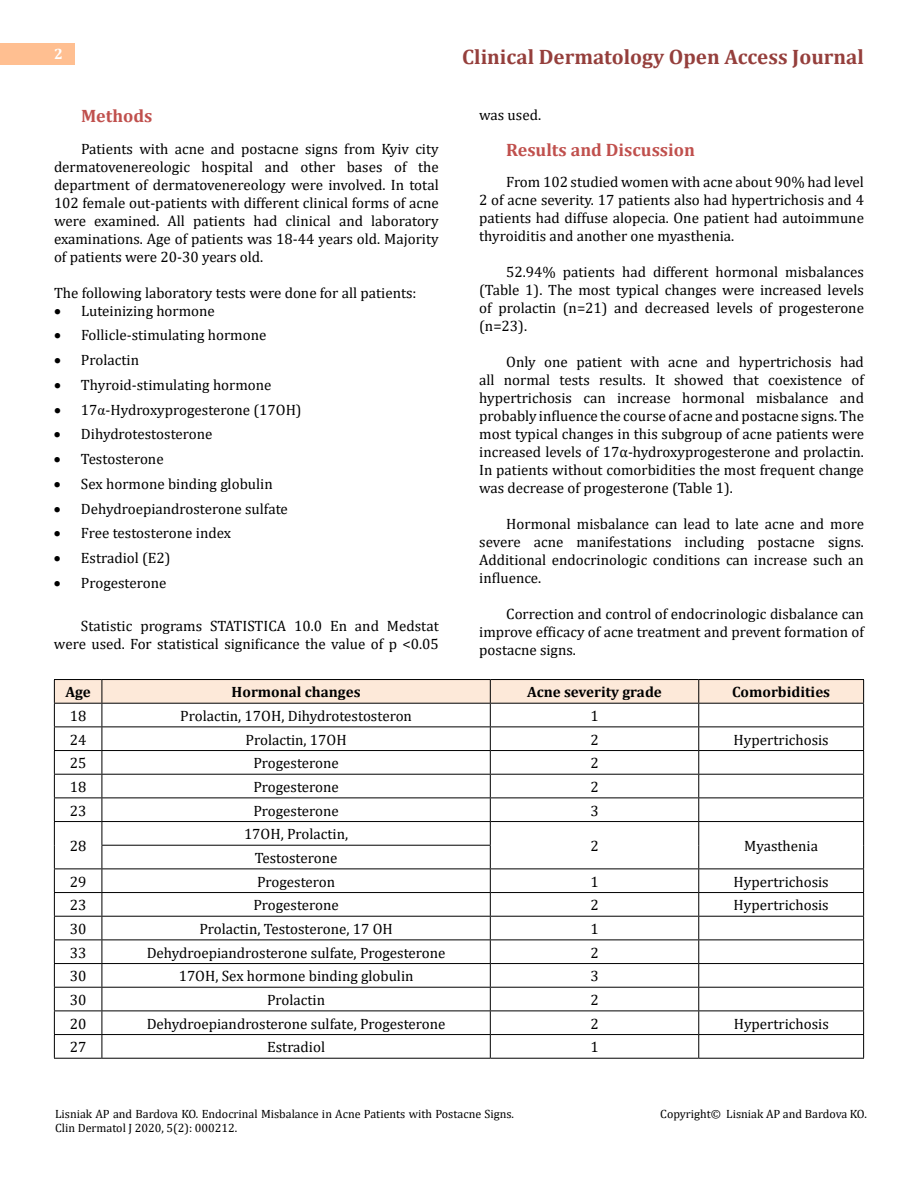
<style>
.page{position:relative;width:918px;height:1188px;background:#fff}
.page>*{position:absolute;margin:0;border:0;box-sizing:border-box;transform-origin:0 0}
.t1{font:700 21px "Cambria";color:#953f3c}
.t2{font:700 18px "Cambria";color:#c0504d}
.t3{font:15px/18px "Cambria";color:#000;text-align:justify}
.t4{font:700 15px "Cambria";color:#000}
.t5{font:700 15px "Cambria";color:#fff}
.t6{font:12px/14.4px "Cambria";color:#000}
.s1{font-family:"Times New Roman"}
</style>
<div class="page">
<div style="left:0;top:43px;width:75px;height:21px;background:#ffbf91"></div>
<hr style="left:54px;top:679px;width:48px;height:1px;background:#000">
<hr style="left:102px;top:679px;width:388px;height:1px;background:#000">
<hr style="left:490px;top:679px;width:209px;height:1px;background:#000">
<hr style="left:699px;top:679px;width:165px;height:1px;background:#000">
<hr style="left:54px;top:1058px;width:48px;height:1px;background:#000">
<hr style="left:102px;top:1058px;width:388px;height:1px;background:#000">
<hr style="left:490px;top:1058px;width:209px;height:1px;background:#000">
<hr style="left:699px;top:1058px;width:165px;height:1px;background:#000">
<svg style="left:54px;top:680px;width:810px;height:378px"></svg>
<p class="t5" style="left:54px;top:44px;width:10px">2</p>
<p class="t2" style="left:81px;top:103px;width:73px">Methods</p>
<p class="t3" style="left:54px;top:139px;width:386px;text-indent:27px">Patients with acne and postacne signs from Kyiv city dermatovenereologic hospital and other bases of the department of dermatovenereology were involved. In total 102 female out-patients with different clinical forms of acne were examined. All patients had clinical and laboratory examinations. Age of patients was 18-44 years old. Majority of patients were 20-30 years old.</p>
<p class="t3" style="left:54px;top:283px;width:364px">The following laboratory tests were done for all patients:</p>
<p class="t3" style="left:54px;top:301px;width:162px">• Luteinizing hormone</p>
<p class="t3" style="left:54px;top:326px;width:214px">• Follicle-stimulating hormone</p>
<p class="t3" style="left:54px;top:351px;width:87px">• Prolactin</p>
<p class="t3" style="left:54px;top:376px;width:219px">• Thyroid-stimulating hormone</p>
<p class="t3" style="left:54px;top:400px;width:249px">• 17<span class="s1">α</span>-Hydroxyprogesterone (17ОН)</p>
<p class="t3" style="left:54px;top:425px;width:160px">• Dihydrotestosterone</p>
<p class="t3" style="left:54px;top:450px;width:111px">• Testosterone</p>
<p class="t3" style="left:54px;top:475px;width:220px">• Sex hormone binding globulin</p>
<p class="t3" style="left:54px;top:499px;width:235px">• Dehydroepiandrosterone sulfate</p>
<p class="t3" style="left:54px;top:524px;width:179px">• Free testosterone index</p>
<p class="t3" style="left:54px;top:549px;width:118px">• Estradiol (Е2)</p>
<p class="t3" style="left:54px;top:574px;width:114px">• Progesterone</p>
<p class="t3" style="left:54px;top:616px;width:386px;text-align:right">Statistic programs STATISTICA 10.0 En and Medstat were used. For statistical significance the value of р &lt;0.05</p>
<h1 class="t1" style="left:462px;top:42px;width:403px">Clinical Dermatology Open Access Journal</h1>
<p class="t3" style="left:479px;top:105px;width:63px">was used.</p>
<p class="t2" style="left:506px;top:137px;width:190px">Results and Discussion</p>
<p class="t3" style="left:479px;top:173px;width:386px;text-indent:27px">From 102 studied women with acne about 90% had level 2 of acne severity. 17 patients also had hypertrichosis and 4 patients had diffuse alopecia. One patient had autoimmune thyroiditis and another one myasthenia.</p>
<p class="t3" style="left:479px;top:263px;width:386px;text-indent:27px">52.94% patients had different hormonal misbalances (Table 1). The most typical changes were increased levels of prolactin (n=21) and decreased levels of progesterone (n=23).</p>
<p class="t3" style="left:479px;top:353px;width:386px;text-indent:27px">Only one patient with acne and hypertrichosis had all normal tests results. It showed that coexistence of hypertrichosis can increase hormonal misbalance and probably influence the course of acne and postacne signs. The most typical changes in this subgroup of acne patients were increased levels of 17α-hydroxyprogesterone and prolactin.<br>In patients without comorbidities the most frequent change was decrease of progesterone (Table 1).</p>
<p class="t3" style="left:479px;top:515px;width:386px;text-indent:27px">Hormonal misbalance can lead to late acne and more severe acne manifestations including postacne signs.<br>Additional endocrinologic conditions can increase such an influence.</p>
<p class="t3" style="left:479px;top:605px;width:386px;text-indent:27px">Correction and control of endocrinologic disbalance can improve efficacy of acne treatment and prevent formation of postacne signs.</p>
<p class="t4" style="left:65px;top:682px;width:27px">Age</p>
<p class="t4" style="left:232px;top:682px;width:130px">Hormonal changes</p>
<p class="t4" style="left:527px;top:682px;width:136px">Acne severity grade</p>
<p class="t4" style="left:732px;top:682px;width:100px">Comorbidities</p>
<p class="t3" style="left:70px;top:707px;width:18px">18</p>
<p class="t3" style="left:180px;top:707px;width:233px">Prolactin, 17ОН, Dihydrotestosteron</p>
<p class="t3" style="left:590px;top:707px;width:10px">1</p>
<p class="t3" style="left:70px;top:730px;width:18px">24</p>
<p class="t3" style="left:246px;top:730px;width:103px">Prolactin, 17ОН</p>
<p class="t3" style="left:590px;top:730px;width:10px">2</p>
<p class="t3" style="left:734px;top:730px;width:97px">Hypertrichosis</p>
<p class="t3" style="left:70px;top:754px;width:18px">25</p>
<p class="t3" style="left:253px;top:754px;width:87px">Progesterone</p>
<p class="t3" style="left:590px;top:754px;width:10px">2</p>
<p class="t3" style="left:70px;top:778px;width:18px">18</p>
<p class="t3" style="left:253px;top:778px;width:87px">Progesterone</p>
<p class="t3" style="left:590px;top:778px;width:10px">2</p>
<p class="t3" style="left:70px;top:801px;width:18px">23</p>
<p class="t3" style="left:253px;top:801px;width:87px">Progesterone</p>
<p class="t3" style="left:590px;top:801px;width:10px">3</p>
<p class="t3" style="left:70px;top:837px;width:18px">28</p>
<p class="t3" style="left:244px;top:825px;width:106px">17ОН, Prolactin,</p>
<p class="t3" style="left:590px;top:837px;width:10px">2</p>
<p class="t3" style="left:744px;top:837px;width:75px">Myasthenia</p>
<p class="t3" style="left:255px;top:849px;width:84px">Testosterone</p>
<p class="t3" style="left:70px;top:872px;width:18px">29</p>
<p class="t3" style="left:257px;top:872px;width:80px">Progesteron</p>
<p class="t3" style="left:590px;top:872px;width:10px">1</p>
<p class="t3" style="left:734px;top:872px;width:97px">Hypertrichosis</p>
<p class="t3" style="left:70px;top:896px;width:18px">23</p>
<p class="t3" style="left:253px;top:896px;width:87px">Progesterone</p>
<p class="t3" style="left:590px;top:896px;width:10px">2</p>
<p class="t3" style="left:734px;top:896px;width:97px">Hypertrichosis</p>
<p class="t3" style="left:70px;top:920px;width:18px">30</p>
<p class="t3" style="left:199px;top:920px;width:195px">Prolactin, Testosterone, 17 ОН</p>
<p class="t3" style="left:590px;top:920px;width:10px">1</p>
<p class="t3" style="left:70px;top:943px;width:18px">33</p>
<p class="t3" style="left:147px;top:943px;width:300px">Dehydroepiandrosterone sulfate, Progesterone</p>
<p class="t3" style="left:590px;top:943px;width:10px">2</p>
<p class="t3" style="left:70px;top:967px;width:18px">30</p>
<p class="t3" style="left:179px;top:967px;width:236px">17ОН, Sex hormone binding globulin</p>
<p class="t3" style="left:590px;top:967px;width:10px">3</p>
<p class="t3" style="left:70px;top:991px;width:18px">30</p>
<p class="t3" style="left:267px;top:991px;width:60px">Prolactin</p>
<p class="t3" style="left:590px;top:991px;width:10px">2</p>
<p class="t3" style="left:70px;top:1014px;width:18px">20</p>
<p class="t3" style="left:147px;top:1014px;width:300px">Dehydroepiandrosterone sulfate, Progesterone</p>
<p class="t3" style="left:590px;top:1014px;width:10px">2</p>
<p class="t3" style="left:734px;top:1014px;width:97px">Hypertrichosis</p>
<p class="t3" style="left:70px;top:1038px;width:18px">27</p>
<p class="t3" style="left:267px;top:1038px;width:59px">Estradiol</p>
<p class="t3" style="left:590px;top:1038px;width:10px">1</p>
<p class="t6" style="left:55px;top:1106px;width:460px">Lisniak AP and Bardova KO. Endocrinal Misbalance in Acne Patients with Postacne Signs.<br>Clin Dermatol J 2020, 5(2): 000212.</p>
<p class="t6" style="left:660px;top:1106px;width:208px">Copyright© Lisniak AP and Bardova KO.</p>
</div>
